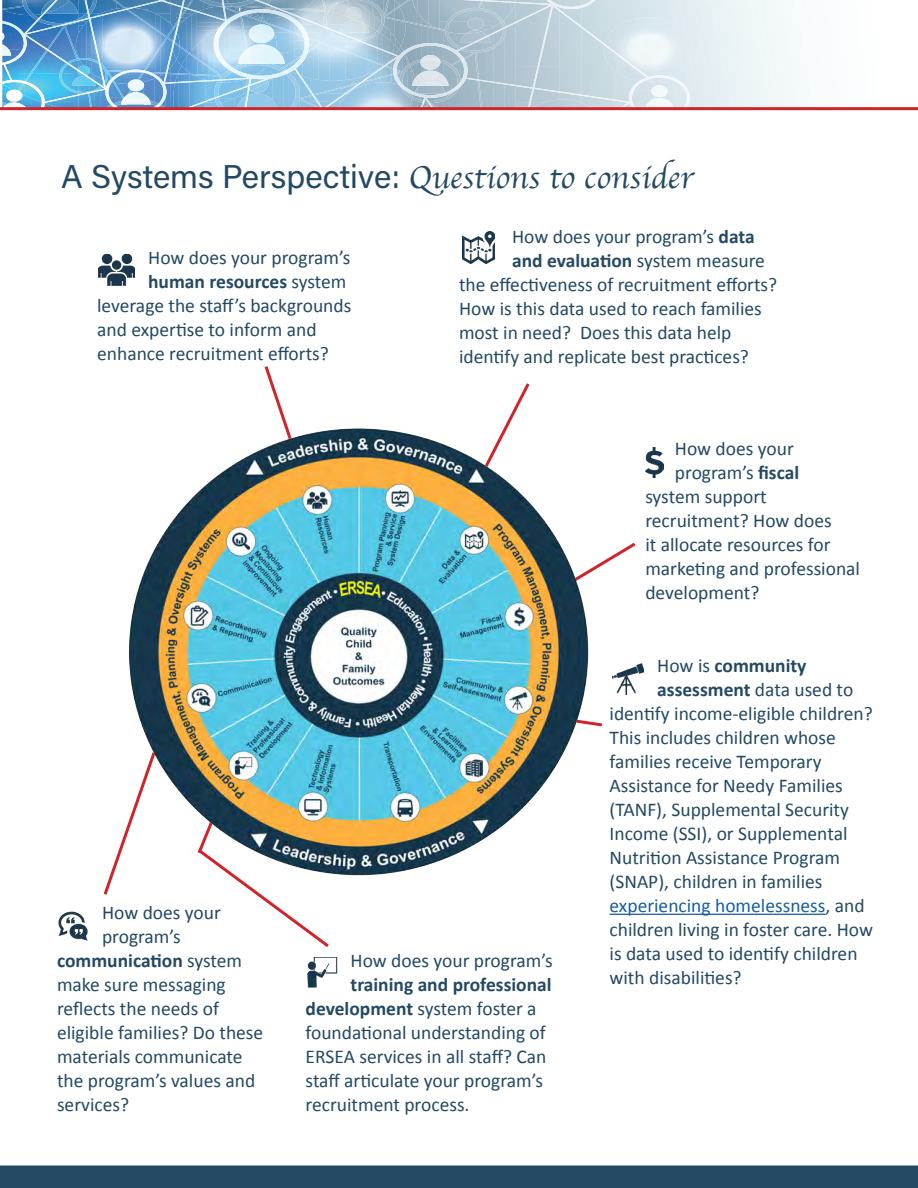
<style>
.page{position:relative;width:918px;height:1188px;background:#fff}
.page>*{position:absolute;margin:0;border:0;box-sizing:border-box;transform-origin:0 0}
.t1{font:33px "Acumin Variable Concept";color:#234963}
.t2{font:19.5px "Calibri";color:#234963}
.t3{font:700 19.5px "Calibri";color:#234963}
.t4{font:19.5px "Calibri";color:#175d9e}
.s1{font-family:"Apple Chancery"}
.s2{font-weight:400}
.s3{font-weight:700}
.s4{color:#234963}
</style>
<div class="page">
<hr style="left:610px;top:914px;width:216px;height:1px;background:#175d9e">
<svg style="left:264px;top:366px;width:24px;height:62px"></svg>
<svg style="left:504px;top:383px;width:26px;height:45px"></svg>
<svg style="left:611px;top:542px;width:25px;height:18px"></svg>
<svg style="left:246px;top:887px;width:83px;height:60px"></svg>
<img style="left:106px;top:428px;width:505px;height:459px">
<div style="left:541px;top:0;width:40px;height:100px;background:#bed0da"></div>
<img style="left:670px;top:18px;width:5px;height:3px">
<img style="left:605px;top:30px;width:5px;height:4px">
<img style="left:609px;top:77px;width:6px;height:22px">
<img style="left:541px;top:5px;width:11px;height:8px">
<img style="left:548px;top:13px;width:4px;height:14px">
<img style="left:543px;top:19px;width:6px;height:31px">
<img style="left:541px;top:42px;width:2px;height:31px">
<svg style="left:554px;top:91px;width:11px;height:2px"></svg>
<img style="left:541px;top:88px;width:13px;height:4px">
<img style="left:565px;top:92px;width:16px;height:4px">
<img style="left:602px;top:96px;width:6px;height:4px">
<svg style="left:608px;top:99px;width:21px;height:8px"></svg>
<img style="left:541px;top:2px;width:6px;height:3px">
<img style="left:552px;top:4px;width:53px;height:41px">
<img style="left:547px;top:0;width:49px;height:9px">
<img style="left:629px;top:77px;width:61px;height:30px">
<img style="left:651px;top:85px;width:17px;height:12px">
<img style="left:645px;top:98px;width:29px;height:9px">
<img style="left:541px;top:100px;width:40px;height:7px">
<svg style="left:581px;top:95px;width:21px;height:12px"></svg>
<img style="left:615px;top:21px;width:11px;height:23px">
<img style="left:610px;top:28px;width:5px;height:16px">
<img style="left:604px;top:34px;width:6px;height:10px">
<img style="left:604px;top:44px;width:44px;height:33px">
<img style="left:639px;top:75px;width:32px;height:7px">
<svg style="left:2px;top:0;width:539px;height:107px;background:#97bed9"></svg>
<hr style="left:0;top:107px;width:918px;height:3px;background:#d1232a">
<div style="left:0;top:1166px;width:918px;height:22px;background:#234963"></div>
<img style="left:612px;top:663px;width:32px;height:32px">
<img style="left:463px;top:231px;width:31px;height:32px">
<img style="left:99px;top:254px;width:36px;height:32px">
<img style="left:307px;top:957px;width:30px;height:30px">
<img style="left:646px;top:448px;width:17px;height:30px">
<img style="left:58px;top:911px;width:30px;height:30px">
<h2 class="t1" style="left:61px;top:154px;width:634px">A Systems Perspective: <span class="s1">Questions to consider</span></h2>
<p class="t2" style="left:148px;top:245px;width:204px">How does your program’s</p>
<p class="t3" style="left:148px;top:268px;width:200px">human resources <span class="s2">system</span></p>
<p class="t2" style="left:97px;top:293px;width:256px">leverage the staff’s backgrounds</p>
<p class="t2" style="left:97px;top:317px;width:221px">and expertise to inform and</p>
<p class="t2" style="left:97px;top:341px;width:233px">enhance recruitment efforts?</p>
<p class="t2" style="left:512px;top:224px;width:244px">How does your program’s <span class="s3">data</span></p>
<p class="t3" style="left:512px;top:247px;width:254px">and evaluation <span class="s2">system measure</span></p>
<p class="t2" style="left:459px;top:272px;width:320px">the effectiveness of recruitment efforts?</p>
<p class="t2" style="left:459px;top:297px;width:304px">How is this data used to reach families</p>
<p class="t2" style="left:459px;top:321px;width:274px">most in need? Does this data help</p>
<p class="t2" style="left:459px;top:345px;width:291px">identify and replicate best practices?</p>
<p class="t2" style="left:675px;top:437px;width:120px">How does your</p>
<p class="t2" style="left:675px;top:461px;width:126px">program’s <span class="s3">fiscal</span></p>
<p class="t2" style="left:645px;top:485px;width:123px">system support</p>
<p class="t2" style="left:645px;top:509px;width:188px">recruitment? How does</p>
<p class="t2" style="left:645px;top:533px;width:187px">it allocate resources for</p>
<p class="t2" style="left:645px;top:557px;width:216px">marketing and professional</p>
<p class="t2" style="left:645px;top:581px;width:116px">development?</p>
<p class="t2" style="left:102px;top:901px;width:120px">How does your</p>
<p class="t2" style="left:102px;top:925px;width:80px">program’s</p>
<p class="t3" style="left:57px;top:947px;width:187px">communication <span class="s2">system</span></p>
<p class="t2" style="left:57px;top:973px;width:170px">make sure messaging</p>
<p class="t2" style="left:57px;top:997px;width:163px">reflects the needs of</p>
<p class="t2" style="left:57px;top:1021px;width:208px">eligible families? Do these</p>
<p class="t2" style="left:57px;top:1045px;width:187px">materials communicate</p>
<p class="t2" style="left:57px;top:1069px;width:200px">the program’s values and</p>
<p class="t2" style="left:57px;top:1093px;width:74px">services?</p>
<p class="t2" style="left:351px;top:949px;width:204px">How does your program’s</p>
<p class="t3" style="left:351px;top:971px;width:203px">training and professional</p>
<p class="t2" style="left:306px;top:997px;width:233px"><span class="s3">development</span> system foster a</p>
<p class="t2" style="left:306px;top:1021px;width:242px">foundational understanding of</p>
<p class="t2" style="left:306px;top:1045px;width:242px">ERSEA services in all staff? Can</p>
<p class="t2" style="left:306px;top:1069px;width:239px">staff articulate your program’s</p>
<p class="t2" style="left:306px;top:1093px;width:165px">recruitment process.</p>
<p class="t3" style="left:657px;top:652px;width:151px"><span class="s2">How is</span> community</p>
<p class="t3" style="left:657px;top:676px;width:197px">assessment <span class="s2">data used to</span></p>
<p class="t2" style="left:610px;top:702px;width:265px">identify income-eligible children?</p>
<p class="t2" style="left:610px;top:726px;width:228px">This includes children whose</p>
<p class="t2" style="left:610px;top:750px;width:214px">families receive Temporary</p>
<p class="t2" style="left:610px;top:774px;width:235px">Assistance for Needy Families</p>
<p class="t2" style="left:610px;top:798px;width:241px">(TANF), Supplemental Security</p>
<p class="t2" style="left:610px;top:822px;width:239px">Income (SSI), or Supplemental</p>
<p class="t2" style="left:610px;top:846px;width:232px">Nutrition Assistance Program</p>
<p class="t2" style="left:610px;top:870px;width:214px">(SNAP), children in families</p>
<p class="t4" style="left:610px;top:894px;width:257px">experiencing homelessness<span class="s4">, and</span></p>
<p class="t2" style="left:610px;top:918px;width:265px">children living in foster care. How</p>
<p class="t2" style="left:610px;top:942px;width:250px">is data used to identify children</p>
<p class="t2" style="left:610px;top:966px;width:134px">with disabilities?</p>
</div>
